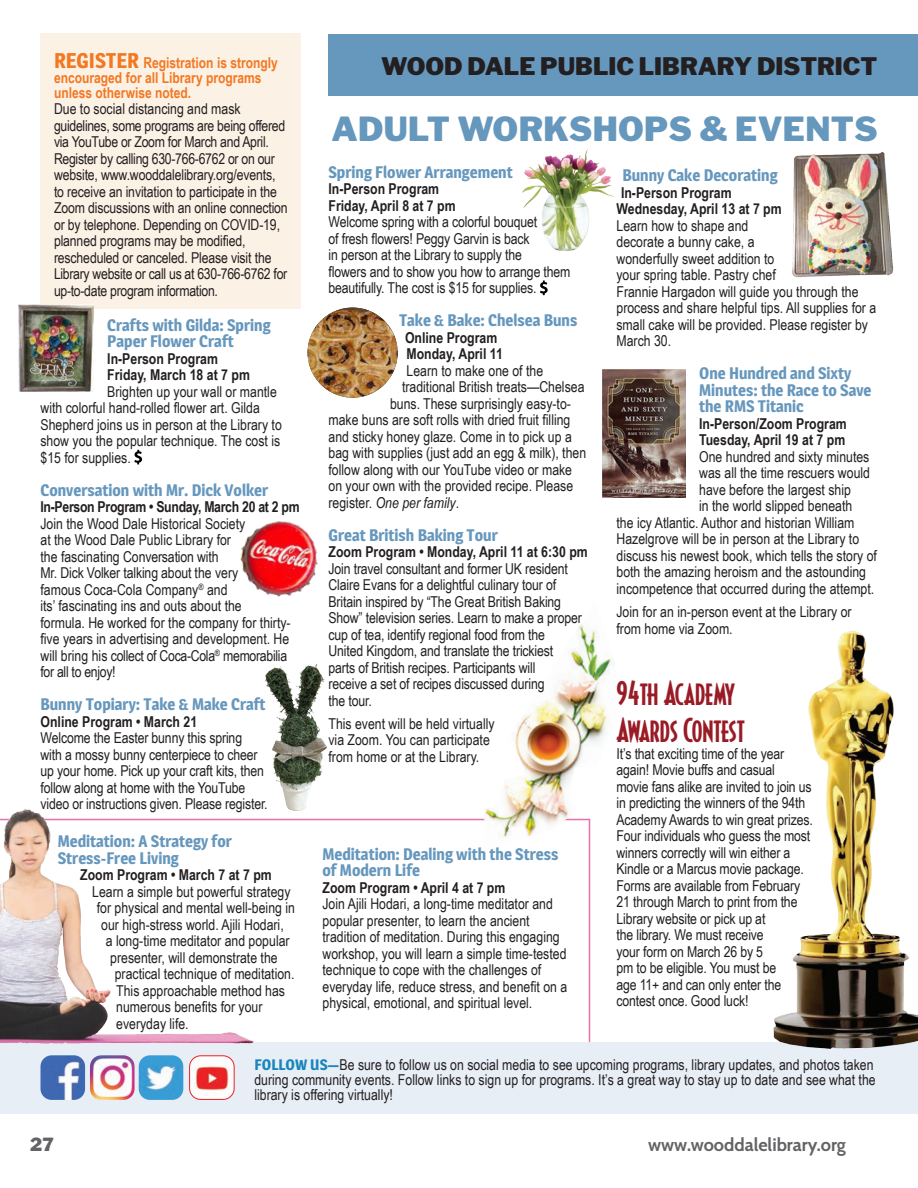
<style>
.page{position:relative;width:918px;height:1188px;background:#fff}
.page>*{position:absolute;margin:0;border:0;box-sizing:border-box;transform-origin:0 0}
.t1{font:900 33px "Libre Franklin";letter-spacing:.01em;color:#6697bd}
.t2{font:31.5px/37.8px "Decotura ICG";letter-spacing:-.01em;color:#991b25}
.t3{font:900 24px "Libre Franklin";color:#231f20}
.t4{font:700 18px "Cabin";color:#636366}
.t5{font:900 18px "Libre Franklin";color:#636366}
.t6{font:700 16.5px/16.5px "Magra";color:#6697bd}
.t7{font:15px/16.5px "Arial Narrow";color:#231f20}
.t8{font:700 15px/16.5px "Arial Narrow";color:#231f20}
.t9{font:700 15px/15px "Arial Narrow";color:#f27822}
.t10{font:700 15px "Arial Narrow";letter-spacing:-.02em;color:#231f20}
.t11{font:italic 15px "Arial Narrow";color:#231f20}
.s1{font-family:"Magra";font-size:21px}
.s2{font-style:normal}
.s3{font-family:"Magra";font-weight:700;color:#1886bb}
</style>
<div class="page">
<img style="left:265px;top:664px;width:62px;height:147px">
<svg style="left:290px;top:819px;width:300px;height:223px"></svg>
<img style="left:484px;top:624px;width:130px;height:226px">
<div style="left:0;top:1042px;width:918px;height:71px;background:#e7eef6"></div>
<img style="left:90px;top:1064px;width:45px;height:36px">
<img style="left:40px;top:1064px;width:45px;height:36px">
<img style="left:139px;top:1064px;width:44px;height:36px">
<img style="left:190px;top:1064px;width:43px;height:35px">
<div style="left:189px;top:1055px;width:46px;height:45px;border:1px solid #ec2125;border-radius:11px"></div>
<div style="left:328px;top:34px;width:590px;height:62px;background:#6697bd"></div>
<svg style="left:134px;top:450px;width:8px;height:14px"></svg>
<svg style="left:540px;top:280px;width:8px;height:15px"></svg>
<div style="left:40px;top:34px;width:262px;height:275px;background:#fcf1e5"></div>
<img style="left:19px;top:305px;width:75px;height:86px">
<img style="left:603px;top:370px;width:83px;height:127px">
<img style="left:0;top:802px;width:290px;height:262px">
<img style="left:522px;top:149px;width:92px;height:102px">
<img style="left:773px;top:631px;width:145px;height:418px">
<img style="left:792px;top:152px;width:102px;height:125px">
<img style="left:308px;top:308px;width:90px;height:90px;border-radius:45px">
<img style="left:240px;top:521px;width:78px;height:76px">
<p class="t9" style="left:54px;top:54px;width:225px"><span class="s1">REGISTER</span> Registration is strongly encouraged for all Library programs unless otherwise noted.</p>
<p class="t7" style="left:54px;top:100px;width:235px">Due to social distancing and mask guidelines, some programs are being offered via YouTube or Zoom for March and April.<br>Register by calling 630-766-6762 or on our website, www.wooddalelibrary.org/events, to receive an invitation to participate in the Zoom discussions with an online connection or by telephone. Depending on COVID-19, planned programs may be modified, rescheduled or canceled. Please visit the Library website or call us at 630-766-6762 for up-to-date program information.</p>
<p class="t6" style="left:107px;top:316px;width:165px">Crafts with Gilda: Spring<br>Paper Flower Craft</p>
<p class="t8" style="left:107px;top:349px;width:144px">In-Person Program<br>Friday, March 18 at 7 pm</p>
<p class="t7" style="left:41px;top:382px;width:243px;text-indent:67px">Brighten up your wall or mantle with colorful hand-rolled flower art. Gilda Shepherd joins us in person at the Library to show you the popular technique. The cost is $15 for supplies.</p>
<p class="t6" style="left:40px;top:481px;width:229px">Conversation with Mr. Dick Volker</p>
<p class="t10" style="left:40px;top:495px;width:261px">In-Person Program • Sunday, March 20 at 2 pm</p>
<p class="t7" style="left:40px;top:514px;width:252px">Join the Wood Dale Historical Society<br>at the Wood Dale Public Library for<br>the fascinating Conversation with<br>Mr. Dick Volker talking about the very<br>famous Coca-Cola Company<sup>®</sup> and<br>its’ fascinating ins and outs about the<br>formula. He worked for the company for thirty&shy;five years in advertising and development. He will bring his collect of Coca-Cola<sup>®</sup> memorabilia for all to enjoy!</p>
<p class="t6" style="left:40px;top:696px;width:227px">Bunny Topiary: Take &amp; Make Craft</p>
<p class="t8" style="left:40px;top:712px;width:158px">Online Program • March 21</p>
<p class="t7" style="left:40px;top:729px;width:229px">Welcome the Easter bunny this spring<br>with a mossy bunny centerpiece to cheer up your home. Pick up your craft kits, then follow along at home with the YouTube video or instructions given. Please register.</p>
<p class="t6" style="left:58px;top:833px;width:176px">Meditation: A Strategy for<br>Stress-Free Living</p>
<p class="t8" style="left:80px;top:866px;width:193px">Zoom Program • March 7 at 7 pm</p>
<p class="t7" style="left:92px;top:883px;width:200px">Learn a simple but powerful strategy</p>
<p class="t7" style="left:97px;top:899px;width:200px">for physical and mental well-being in</p>
<p class="t7" style="left:101px;top:916px;width:184px">our high-stress world. Ajili Hodari,</p>
<p class="t7" style="left:106px;top:932px;width:185px">a long-time meditator and popular</p>
<p class="t7" style="left:110px;top:949px;width:169px">presenter, will demonstrate the</p>
<p class="t7" style="left:115px;top:965px;width:181px">practical technique of meditation.</p>
<p class="t7" style="left:116px;top:982px;width:170px">This approachable method has</p>
<p class="t7" style="left:116px;top:998px;width:148px">numerous benefits for your</p>
<p class="t7" style="left:116px;top:1015px;width:74px">everyday life.</p>
<p class="t3" style="left:381px;top:52px;width:498px">WOOD DALE PUBLIC LIBRARY DISTRICT</p>
<p class="t1" style="left:331px;top:109px;width:548px">ADULT WORKSHOPS &amp; EVENTS</p>
<p class="t6" style="left:328px;top:164px;width:186px">Spring Flower Arrangement</p>
<p class="t8" style="left:328px;top:180px;width:129px">In-Person Program<br>Friday, April 8 at 7 pm</p>
<p class="t7" style="left:328px;top:213px;width:244px">Welcome spring with a colorful bouquet<br>of fresh flowers! Peggy Garvin is back<br>in person at the Library to supply the<br>flowers and to show you how to arrange them beautifully. The cost is $15 for supplies.</p>
<p class="t6" style="left:399px;top:312px;width:180px">Take &amp; Bake: Chelsea Buns</p>
<p class="t8" style="left:405px;top:328px;width:99px">Online Program<br>Monday, April 11</p>
<p class="t7" style="left:406px;top:362px;width:138px">Learn to make one of the</p>
<p class="t7" style="left:402px;top:378px;width:184px">traditional British treats—Chelsea</p>
<p class="t7" style="left:390px;top:395px;width:182px">buns. These surprisingly easy-to-</p>
<p class="t7" style="left:328px;top:411px;width:243px">make buns are soft rolls with dried fruit filling</p>
<p class="t7" style="left:328px;top:428px;width:245px">and sticky honey glaze. Come in to pick up a</p>
<p class="t7" style="left:328px;top:444px;width:259px">bag with supplies (just add an egg &amp; milk), then</p>
<p class="t7" style="left:328px;top:461px;width:245px">follow along with our YouTube video or make</p>
<p class="t7" style="left:328px;top:477px;width:246px">on your own with the provided recipe. Please</p>
<p class="t11" style="left:328px;top:492px;width:132px"><span class="s2">register.</span> One per family<span class="s2">.</span></p>
<p class="t6" style="left:328px;top:527px;width:171px">Great British Baking Tour</p>
<p class="t8" style="left:328px;top:543px;width:261px">Zoom Program • Monday, April 11 at 6:30 pm</p>
<p class="t7" style="left:328px;top:560px;width:255px">Join travel consultant and former UK resident Claire Evans for a delightful culinary tour of Britain inspired by “The Great British Baking Show” television series. Learn to make a proper cup of tea, identify regional food from the United Kingdom, and translate the trickiest parts of British recipes. Participants will<br>receive a set of recipes discussed during<br>the tour.</p>
<p class="t7" style="left:328px;top:715px;width:168px">This event will be held virtually via Zoom. You can participate from home or at the Library.</p>
<p class="t6" style="left:322px;top:846px;width:237px">Meditation: Dealing with the Stress of Modern Life</p>
<p class="t8" style="left:322px;top:879px;width:184px">Zoom Program • April 4 at 7 pm</p>
<p class="t7" style="left:322px;top:895px;width:246px">Join Ajili Hodari, a long-time meditator and popular presenter, to learn the ancient tradition of meditation. During this engaging workshop, you will learn a simple time-tested technique to cope with the challenges of everyday life, reduce stress, and benefit on a physical, emotional, and spiritual level.</p>
<p class="t6" style="left:622px;top:167px;width:157px">Bunny Cake Decorating</p>
<p class="t8" style="left:621px;top:184px;width:112px">In-Person Program</p>
<p class="t8" style="left:616px;top:200px;width:167px">Wednesday, April 13 at 7 pm</p>
<p class="t7" style="left:616px;top:217px;width:261px">Learn how to shape and<br>decorate a bunny cake, a<br>wonderfully sweet addition to<br>your spring table. Pastry chef<br>Frannie Hargadon will guide you through the process and share helpful tips. All supplies for a small cake will be provided. Please register by<br>March 30.</p>
<p class="t6" style="left:699px;top:365px;width:174px">One Hundred and Sixty<br>Minutes: the Race to Save the RMS Titanic</p>
<p class="t8" style="left:699px;top:415px;width:149px">In-Person/Zoom Program</p>
<p class="t8" style="left:699px;top:431px;width:148px">Tuesday, April 19 at 7 pm</p>
<p class="t7" style="left:699px;top:448px;width:172px">One hundred and sixty minutes</p>
<p class="t7" style="left:699px;top:464px;width:172px">was all the time rescuers would</p>
<p class="t7" style="left:699px;top:481px;width:153px">have before the largest ship</p>
<p class="t7" style="left:699px;top:497px;width:155px">in the world slipped beneath</p>
<p class="t7" style="left:616px;top:514px;width:239px">the icy Atlantic. Author and historian William</p>
<p class="t7" style="left:616px;top:530px;width:244px">Hazelgrove will be in person at the Library to</p>
<p class="t7" style="left:616px;top:547px;width:262px">discuss his newest book, which tells the story of</p>
<p class="t7" style="left:616px;top:563px;width:251px">both the amazing heroism and the astounding</p>
<p class="t7" style="left:616px;top:580px;width:259px">incompetence that occurred during the attempt.</p>
<p class="t7" style="left:616px;top:603px;width:237px">Join for an in-person event at the Library or from home via Zoom.</p>
<p class="t2" style="left:616px;top:673px;width:130px">94th Academy<br>Awards Contest</p>
<p class="t7" style="left:616px;top:745px;width:198px">It’s that exciting time of the year again! Movie buffs and casual<br>movie fans alike are invited to join us in predicting the winners of the 94th<br>Academy Awards to win great prizes.<br>Four individuals who guess the most winners correctly will win either a<br>Kindle or a Marcus movie package.<br>Forms are available from February<br>21 through March to print from the<br>Library website or pick up at<br>the library. We must receive<br>your form on March 26 by 5<br>pm to be eligible. You must be<br>age 11+ and can only enter the contest once. Good luck!</p>
<p class="t5" style="left:30px;top:1134px;width:25px">27</p>
<p class="t7" style="left:254px;top:1057px;width:623px;line-height:15px"><span class="s3">FOLLOW US—</span>Be sure to follow us on social media to see upcoming programs, library updates, and photos taken during community events. Follow links to sign up for programs. It’s a great way to stay up to date and see what the library is offering virtually!</p>
<p class="t4" style="left:648px;top:1131px;width:199px">www.wooddalelibrary.org</p>
</div>
